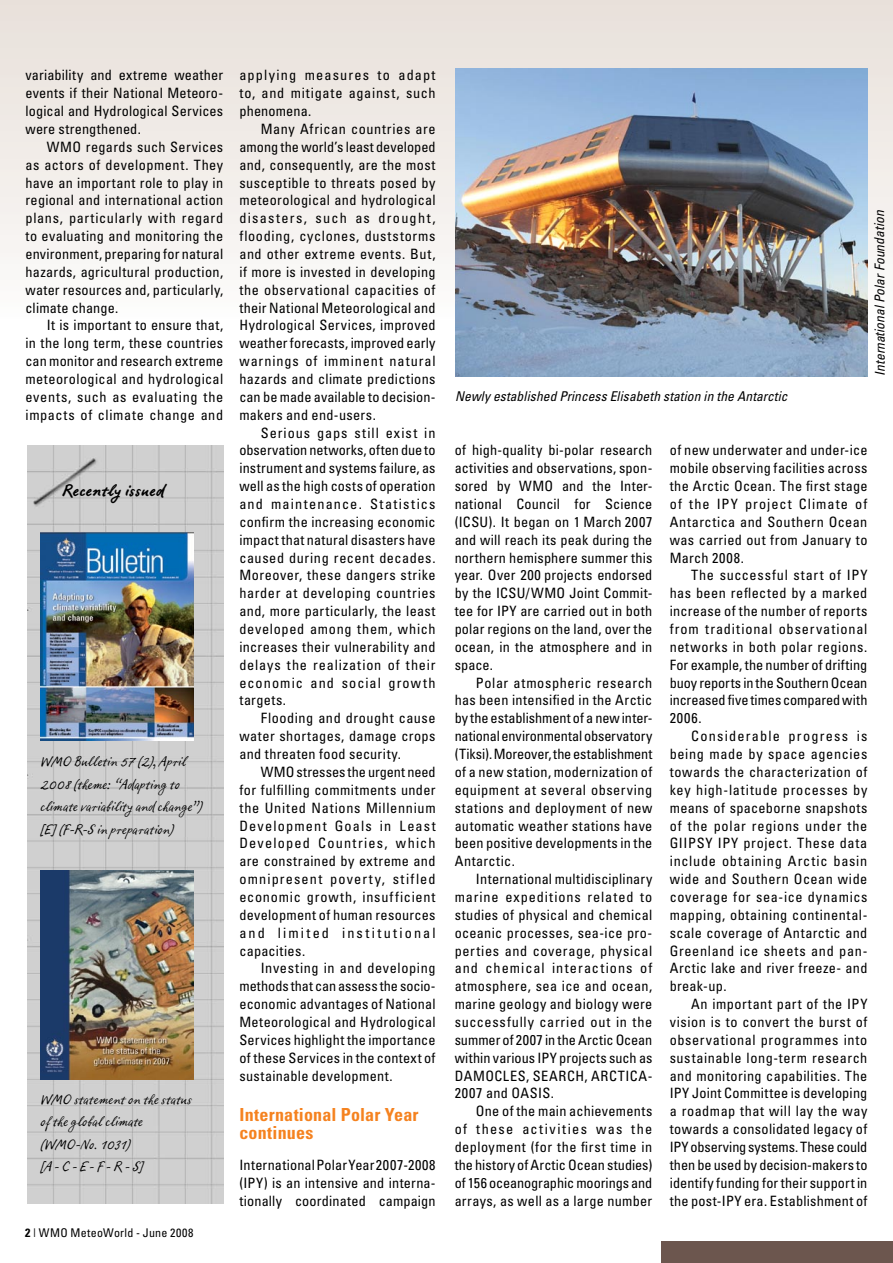
<style>
.page{position:relative;width:893px;height:1263px;background:#fff}
.page>*{position:absolute;margin:0;border:0;box-sizing:border-box;transform-origin:0 0}
.t1{font:700 condensed 18px/18px "Univers";letter-spacing:.01em;color:#f5821f}
.t2{font:700 18px "Ropsen Script";letter-spacing:.01em;color:#000}
.t3{font:15px/22.5px "Ropsen Script";letter-spacing:.01em;color:#000}
.t4{font:condensed 14.25px/17.9px "Univers";letter-spacing:.02em;color:#000;text-align:justify}
.t5{font:italic condensed 13.5px "Univers";letter-spacing:.01em;color:#000}
.t6{font:condensed 12px "Univers";letter-spacing:.02em;color:#000}
</style>
<div class="page">
<div style="left:0;top:0;width:893px;height:324px;background:linear-gradient(to bottom,#e7dfd9,#fdfcfb)"></div>
<div style="left:661px;top:1242px;width:232px;height:21px;background:#6c564e"></div>
<img style="left:455px;top:69px;width:413px;height:307px">
<img style="left:27px;top:446px;width:196px;height:758px">
<img style="left:40px;top:533px;width:153px;height:207px">
<img style="left:40px;top:870px;width:153px;height:209px">
<p class="t4" style="left:26px;top:66px;width:199px">variability and extreme weather events if their National Meteoro&shy;logical and Hydrological Services were strengthened.</p>
<p class="t4" style="left:26px;top:137px;width:199px;text-indent:21px">WMO regards such Services as actors of development. They have an important role to play in regional and international action plans, particularly with regard to evaluating and monitoring the environment, preparing for natural hazards, agricultural production, water resources and, particularly, climate change.</p>
<p class="t4" style="left:26px;top:316px;width:199px;text-indent:21px">It is important to ensure that, in the long term, these countries can monitor and research extreme meteorological and hydrological events, such as evaluating the impacts of climate change and</p>
<p class="t2" style="left:62px;top:481px;width:104px">Recently issued</p>
<p class="t3" style="left:40px;top:752px;width:163px">WMO Bulletin 57 (2), April<br>2008 (theme: “Adapting to climate variability and change”) [E] (F-R-S in preparation)</p>
<p class="t3" style="left:40px;top:1089px;width:153px">WMO statement on the status of the global climate (WMO-No. 1031)<br>[A - C - E - F - R - S]</p>
<p class="t6" style="left:33px;top:1225px;width:162px">| WMO MeteoWorld - June 2008</p>
<p class="t4" style="left:239px;top:66px;width:198px">applying measures to adapt to, and mitigate against, such phenomena.</p>
<p class="t4" style="left:239px;top:120px;width:198px;text-indent:21px">Many African countries are among the world’s least developed and, consequently, are the most susceptible to threats posed by meteorological and hydrological disasters, such as drought, flooding, cyclones, duststorms and other extreme events. But, if more is invested in developing the observational capacities of their National Meteorological and Hydrological Services, improved weather forecasts, improved early warnings of imminent natural hazards and climate predictions can be made available to decision&shy;makers and end-users.</p>
<p class="t4" style="left:239px;top:423px;width:198px;text-indent:21px">Serious gaps still exist in observation networks, often due to instrument and systems failure, as well as the high costs of operation and maintenance. Statistics confirm the increasing economic impact that natural disasters have caused during recent decades.<br>Moreover, these dangers strike harder at developing countries and, more particularly, the least developed among them, which increases their vulnerability and delays the realization of their economic and social growth targets.</p>
<p class="t4" style="left:239px;top:709px;width:198px;text-indent:21px">Flooding and drought cause water shortages, damage crops and threaten food security.</p>
<p class="t4" style="left:239px;top:762px;width:198px;text-indent:21px">WMO stresses the urgent need for fulfilling commitments under the United Nations Millennium Development Goals in Least Developed Countries, which are constrained by extreme and omnipresent poverty, stifled economic growth, insufficient development of human resources and limited institutional capacities.</p>
<p class="t4" style="left:239px;top:959px;width:198px;text-indent:21px">Investing in and developing methods that can assess the socio&shy;economic advantages of National Meteorological and Hydrological Services highlight the importance of these Services in the context of sustainable development.</p>
<p class="t1" style="left:239px;top:1105px;width:181px">International Polar Year continues</p>
<p class="t4" style="left:239px;top:1155px;width:198px">I nternational Polar Year 2007-2008 (I PY) is an intensive and interna&shy;tionally coordinated campaign</p>
<p class="t5" style="left:455px;top:387px;width:334px">Newly established Princess Elisabeth station in the Antarctic</p>
<p class="t5" style="left:871px;top:376px;width:167px;rotate:-90deg">International Polar Foundation</p>
<p class="t4" style="left:455px;top:441px;width:199px">of high-quality bi-polar research activities and observations, spon&shy;sored by WMO and the I nter&shy;national Council for Science (I CSU). It began on 1 March 2007 and will reach its peak during the northern hemisphere summer this year. Over 200 projects endorsed by the I CSU/WMO Joint Commit&shy;tee for I PY are carried out in both polar regions on the land, over the ocean, in the atmosphere and in space.</p>
<p class="t4" style="left:455px;top:673px;width:199px;text-indent:21px">Polar atmospheric research has been intensified in the Arctic by the establishment of a new inter&shy;national environ-mental observatory (Tiksi). Moreover, the establishment of a new station, modernization of equipment at several observing stations and deployment of new automatic weather stations have been positive developments in the Antarctic.</p>
<p class="t4" style="left:455px;top:870px;width:199px;text-indent:21px">International multi-disciplinary marine expeditions related to studies of physical and chemical oceanic processes, sea-ice pro&shy;p-erties and coverage, physical and chemical interactions of atmosphere, sea ice and ocean, marine geology and biology were successfully carried out in the summer of 2007 in the Arctic Ocean within various I PY projects such as DAMOCLES, SEARCH, ARCTI CA-2007 and OASIS .</p>
<p class="t4" style="left:455px;top:1102px;width:199px;text-indent:21px">One of the main achievements of these activities was the deployment (for the first time in the history of Arctic Ocean studies) of 156 oceanographic moorings and arrays, as well as a large number</p>
<p class="t4" style="left:670px;top:441px;width:199px">of new underwater and under-ice mobile observing facilities across the Arctic Ocean. The first stage of the I PY project Climate of Antarctica and Southern Ocean was carried out from January to March 2008.</p>
<p class="t4" style="left:670px;top:566px;width:199px;text-indent:21px">The successful start of I PY has been reflected by a marked increase of the number of reports from traditional observational networks in both polar regions.<br>For example, the number of drifting buoy reports in the Southern Ocean increased five times compared with 2006.</p>
<p class="t4" style="left:670px;top:727px;width:199px;text-indent:21px">Considerable progress is being made by space agencies towards the characterization of key high-latitude processes by means of spaceborne snapshots of the polar regions under the GII PSY I PY project. These data include obtaining Arctic basin wide and Southern Ocean wide coverage for sea-ice dynamics mapping, obtaining continental&shy;scale coverage of Antarctic and Greenland ice sheets and pan-Arctic lake and river freeze- and break-up.</p>
<p class="t4" style="left:670px;top:995px;width:199px;text-indent:21px">An important part of the I PY vision is to convert the burst of observational programmes into sustainable long-term research and monitoring capabilities. The I PY Joint Committee is developing a roadmap that will lay the way towards a consolidated legacy of I PY observing systems. These could then be used by decision-makers to identify funding for their support in the post-I PY era. Establishment of</p>
</div>
